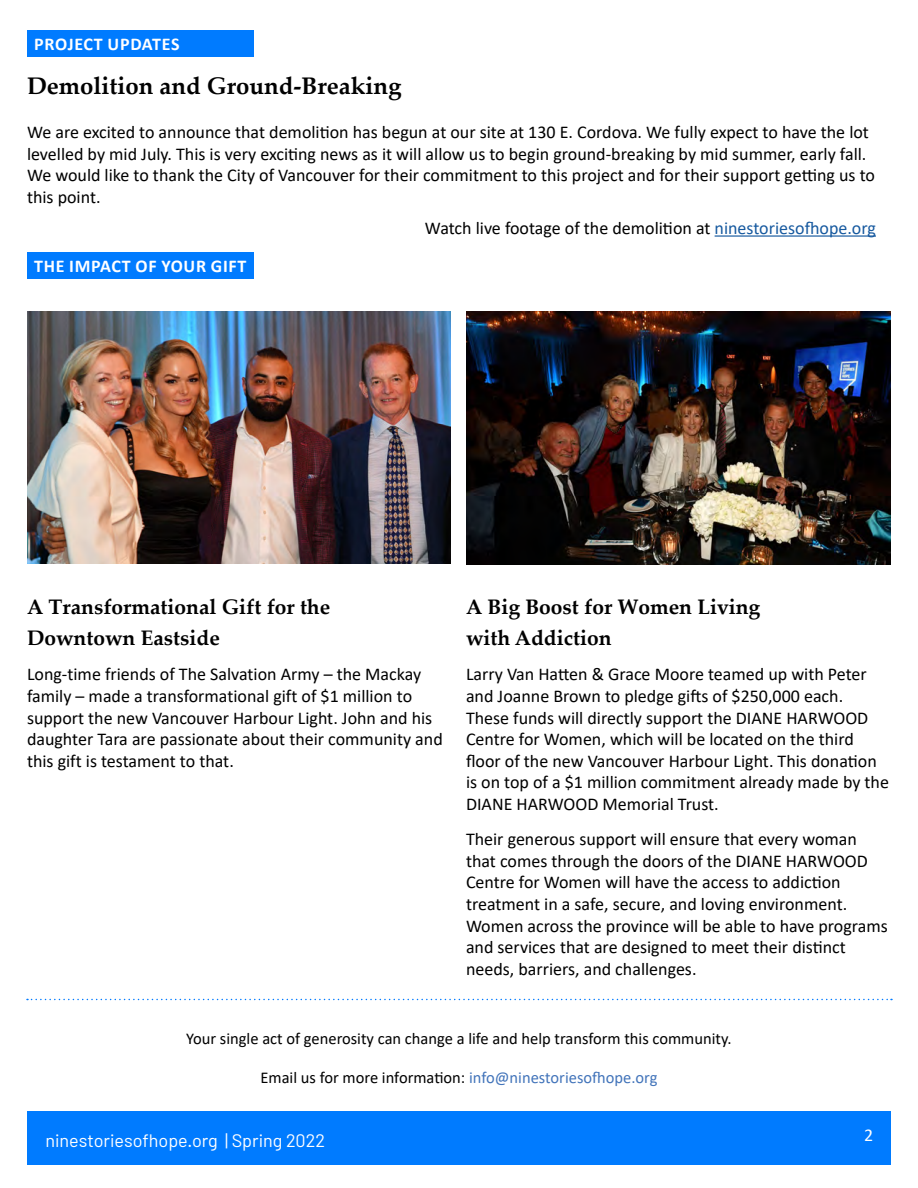
<style>
.page{position:relative;width:918px;height:1188px;background:#fff}
.page>*{position:absolute;margin:0;border:0;box-sizing:border-box;transform-origin:0 0}
.t1{font:700 24px "Palatino Linotype";color:#000}
.t2{font:700 21px/31.5px "Palatino Linotype";color:#000}
.t3{font:18px/21.6px "Calibri";color:#000}
.t4{font:700 18px "Calibri";letter-spacing:.04em;color:#fff}
.t5{font:18px "Barlow";color:#fff}
.t6{font:18px "Calibri";color:#fff}
.t7{font:16.5px "Calibri";color:#000}
.s1{color:#16599f}
.s2{color:#4274ba}
</style>
<div class="page">
<div style="left:27px;top:1112px;width:864px;height:54px;background:#007bff"></div>
<div style="left:27px;top:30px;width:227px;height:27px;background:#007bff"></div>
<div style="left:27px;top:252px;width:227px;height:27px;background:#007bff"></div>
<img style="left:27px;top:312px;width:424px;height:252px">
<img style="left:466px;top:312px;width:425px;height:252px">
<hr style="left:715px;top:235px;width:161px;height:2px;background:#16599f">
<svg style="left:27px;top:999px;width:865px;height:1px"></svg>
<p class="t4" style="left:34px;top:32px;width:147px">PROJECT UPDATES</p>
<h1 class="t1" style="left:27px;top:69px;width:376px">Demolition and Ground-Breaking</h1>
<p class="t3" style="left:27px;top:121px;width:850px">We are excited to announce that demolition has begun at our site at 130 E. Cordova. We fully expect to have the lot levelled by mid July. This is very exciting news as it will allow us to begin ground-breaking by mid summer, early fall.<br>We would like to thank the City of Vancouver for their commitment to this project and for their support getting us to this point.</p>
<p class="t3" style="left:425px;top:217px;width:453px">Watch live footage of the demolition at <span class="s1">ninestoriesofhope.org</span></p>
<p class="t4" style="left:34px;top:254px;width:214px">THE IMPACT OF YOUR GIFT</p>
<p class="t2" style="left:27px;top:590px;width:305px">A Transformational Gift for the<br>Downtown Eastside</p>
<p class="t3" style="left:27px;top:663px;width:417px">Long-time friends of The Salvation Army – the Mackay family – made a transformational gift of $1 million to support the new Vancouver Harbour Light. John and his daughter Tara are passionate about their community and this gift is testament to that.</p>
<p class="t2" style="left:466px;top:590px;width:296px">A Big Boost for Women Living with Addiction</p>
<p class="t3" style="left:466px;top:663px;width:424px">Larry Van Hatten &amp; Grace Moore teamed up with Peter and Joanne Brown to pledge gifts of $250,000 each.<br>These funds will directly support the DIANE HARWOOD Centre for Women, which will be located on the third floor of the new Vancouver Harbour Light. This donation is on top of a $1 million commitment already made by the DIANE HARWOOD Memorial Trust.</p>
<p class="t3" style="left:466px;top:828px;width:423px">Their generous support will ensure that every woman that comes through the doors of the DIANE HARWOOD Centre for Women will have the access to addiction treatment in a safe, secure, and loving environment.<br>Women across the province will be able to have programs and services that are designed to meet their distinct needs, barriers, and challenges.</p>
<p class="t7" style="left:186px;top:1027px;width:547px">Your single act of generosity can change a life and help transform this community.</p>
<p class="t7" style="left:260px;top:1066px;width:399px">Email us for more information: <span class="s2">info@ninestoriesofhope.org</span></p>
<p class="t5" style="left:45px;top:1129px;width:281px">ninestoriesofhope.org | Spring 2022</p>
<p class="t6" style="left:864px;top:1122px;width:11px">2</p>
</div>
